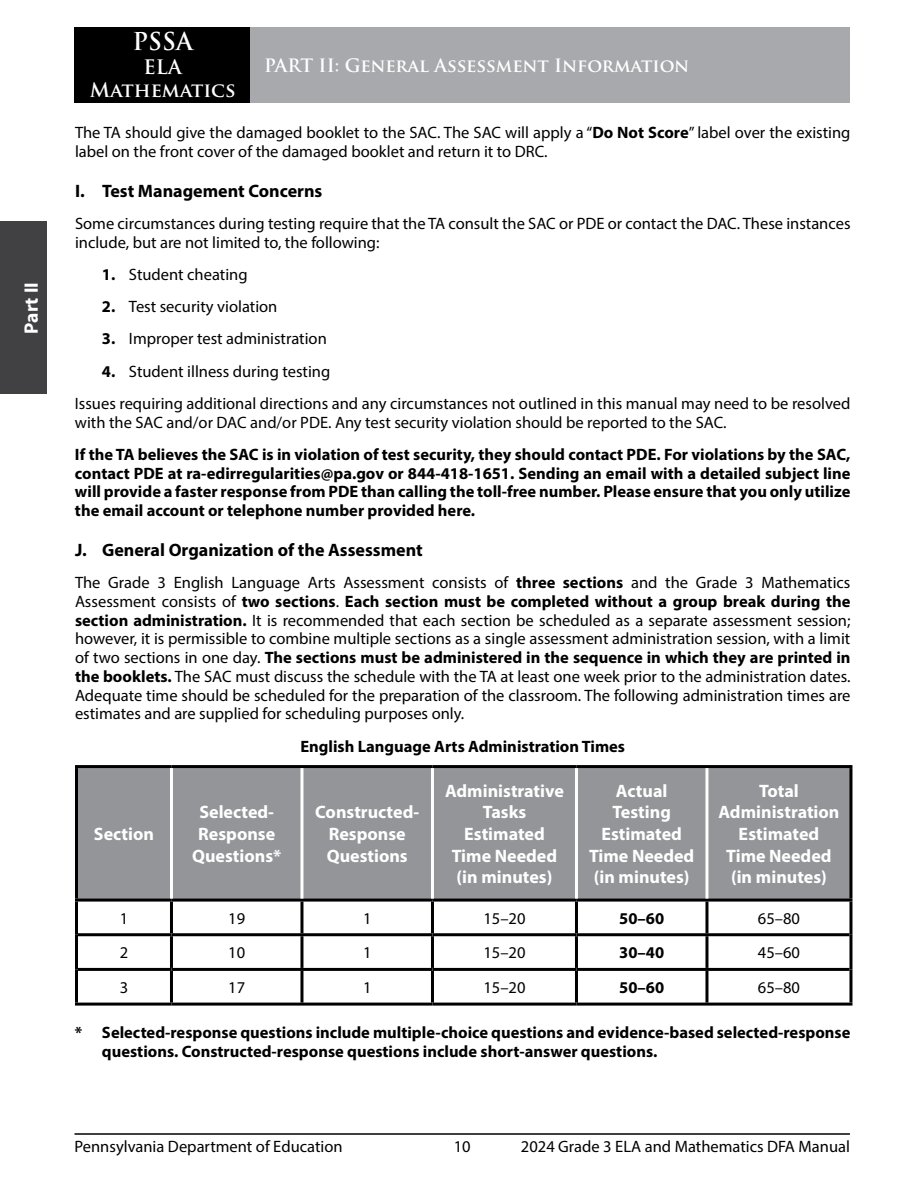
<style>
.page{position:relative;width:918px;height:1188px;background:#fff}
.page>*{position:absolute;margin:0;border:0;box-sizing:border-box;transform-origin:0 0}
.t1{font:700 24px "Trajan Pro";color:#fff}
.t2{font:700 19.5px/23.4px "Trajan Pro";color:#fff;text-align:center}
.t3{font:700 19.5px "Myriad Pro";color:#fff}
.t4{font:700 18px/21.6px "Myriad Pro";color:#fff;text-align:center}
.t5{font:700 18px "Myriad Pro";color:#000}
.t6{font:700 18px "Trajan Pro";color:#fff}
.t7{font:16.5px/18.8px "Myriad Pro";color:#000}
.t8{font:700 16.5px/18.8px "Myriad Pro";color:#000;text-align:justify}
.s1{font-weight:700}
</style>
<div class="page">
<div style="left:75px;top:27px;width:176px;height:76px;background:#000"></div>
<hr style="left:75px;top:1133px;width:775px;height:2px;background:#000">
<div style="left:251px;top:27px;width:599px;height:76px;background:#a7a9ac"></div>
<div style="left:0;top:222px;width:47px;height:172px;background:#414042"></div>
<div style="left:78px;top:768px;width:771px;height:131px;background:#939598"></div>
<hr style="left:170px;top:902px;width:3px;height:31px;background:#000">
<hr style="left:300px;top:902px;width:3px;height:31px;background:#000">
<hr style="left:431px;top:902px;width:3px;height:31px;background:#000">
<hr style="left:575px;top:902px;width:3px;height:31px;background:#000">
<hr style="left:705px;top:902px;width:3px;height:31px;background:#000">
<hr style="left:170px;top:936px;width:3px;height:32px;background:#000">
<hr style="left:300px;top:936px;width:3px;height:32px;background:#000">
<hr style="left:431px;top:936px;width:3px;height:32px;background:#000">
<hr style="left:575px;top:936px;width:3px;height:32px;background:#000">
<hr style="left:705px;top:936px;width:3px;height:32px;background:#000">
<hr style="left:170px;top:971px;width:3px;height:32px;background:#000">
<hr style="left:300px;top:971px;width:3px;height:32px;background:#000">
<hr style="left:431px;top:971px;width:3px;height:32px;background:#000">
<hr style="left:575px;top:971px;width:3px;height:32px;background:#000">
<hr style="left:705px;top:971px;width:3px;height:32px;background:#000">
<hr style="left:75px;top:765px;width:96px;height:3px;background:#000">
<hr style="left:171px;top:765px;width:131px;height:3px;background:#000">
<hr style="left:302px;top:765px;width:130px;height:3px;background:#000">
<hr style="left:75px;top:768px;width:3px;height:131px;background:#000">
<hr style="left:432px;top:765px;width:144px;height:3px;background:#000">
<hr style="left:576px;top:765px;width:131px;height:3px;background:#000">
<hr style="left:707px;top:765px;width:145px;height:3px;background:#000">
<hr style="left:849px;top:768px;width:3px;height:131px;background:#000">
<hr style="left:75px;top:899px;width:96px;height:3px;background:#000">
<hr style="left:171px;top:899px;width:131px;height:3px;background:#000">
<hr style="left:302px;top:899px;width:130px;height:3px;background:#000">
<hr style="left:432px;top:899px;width:144px;height:3px;background:#000">
<hr style="left:576px;top:899px;width:131px;height:3px;background:#000">
<hr style="left:707px;top:899px;width:145px;height:3px;background:#000">
<hr style="left:170px;top:768px;width:3px;height:131px;background:#fff">
<hr style="left:300px;top:768px;width:3px;height:131px;background:#fff">
<hr style="left:431px;top:768px;width:3px;height:131px;background:#fff">
<hr style="left:575px;top:768px;width:3px;height:131px;background:#fff">
<hr style="left:705px;top:768px;width:3px;height:131px;background:#fff">
<hr style="left:78px;top:933px;width:93px;height:3px;background:#000">
<hr style="left:171px;top:933px;width:131px;height:3px;background:#000">
<hr style="left:302px;top:933px;width:130px;height:3px;background:#000">
<hr style="left:432px;top:933px;width:144px;height:3px;background:#000">
<hr style="left:576px;top:933px;width:131px;height:3px;background:#000">
<hr style="left:707px;top:933px;width:142px;height:3px;background:#000">
<hr style="left:78px;top:968px;width:93px;height:3px;background:#000">
<hr style="left:171px;top:968px;width:131px;height:3px;background:#000">
<hr style="left:302px;top:968px;width:130px;height:3px;background:#000">
<hr style="left:432px;top:968px;width:144px;height:3px;background:#000">
<hr style="left:576px;top:968px;width:131px;height:3px;background:#000">
<hr style="left:707px;top:968px;width:142px;height:3px;background:#000">
<hr style="left:75px;top:1003px;width:96px;height:3px;background:#000">
<hr style="left:171px;top:1003px;width:131px;height:3px;background:#000">
<hr style="left:302px;top:1003px;width:130px;height:3px;background:#000">
<hr style="left:432px;top:1003px;width:144px;height:3px;background:#000">
<hr style="left:576px;top:1003px;width:131px;height:3px;background:#000">
<hr style="left:707px;top:1003px;width:145px;height:3px;background:#000">
<hr style="left:75px;top:902px;width:3px;height:33px;background:#000">
<hr style="left:849px;top:902px;width:3px;height:33px;background:#000">
<hr style="left:75px;top:935px;width:3px;height:34px;background:#000">
<hr style="left:849px;top:935px;width:3px;height:34px;background:#000">
<hr style="left:75px;top:969px;width:3px;height:34px;background:#000">
<hr style="left:849px;top:969px;width:3px;height:34px;background:#000">
<p class="t3" style="left:19px;top:334px;width:53px;rotate:-90deg">Part II</p>
<h1 class="t1" style="left:132px;top:27px;width:62px">PSSA</h1>
<p class="t2" style="left:90px;top:55px;width:147px">ELA<br>Mathematics</p>
<p class="t6" style="left:264px;top:54px;width:427px">PART II: General Assessment Information</p>
<p class="t7" style="left:75px;top:123px;width:777px">The TA should give the damaged booklet to the SAC. The SAC will apply a “<span class="s1">Do Not Score</span>” label over the existing label on the front cover of the damaged booklet and return it to DRC.</p>
<h2 class="t5" style="left:75px;top:179px;width:249px">I . Test Management Concerns</h2>
<p class="t7" style="left:75px;top:214px;width:777px">Some circumstances during testing require that the TA consult the SAC or PDE or contact the DAC. These instances include, but are not limited to, the following:</p>
<p class="t7" style="left:102px;top:265px;width:147px"><span class="s1">1 .</span> Student cheating</p>
<p class="t7" style="left:102px;top:297px;width:177px"><span class="s1">2 .</span> Test security violation</p>
<p class="t7" style="left:102px;top:329px;width:226px"><span class="s1">3 .</span> Improper test administration</p>
<p class="t7" style="left:102px;top:362px;width:230px"><span class="s1">4 .</span> Student illness during testing</p>
<p class="t7" style="left:75px;top:394px;width:777px">Issues requiring additional directions and any circumstances not outlined in this manual may need to be resolved with the SAC and/or DAC and/or PDE. Any test security violation should be reported to the SAC.</p>
<p class="t8" style="left:75px;top:445px;width:777px">If the TA believes the SAC is in violation of test security, they should contact PDE . For violations by the SAC, contact PDE at ra-edirregularities@pa .gov or 844-418-1651 . Sending an email with a detailed subject line will provide a faster response from PDE than calling the toll-free number . Please ensure that you only utilize the email account or telephone number provided here .</p>
<h2 class="t5" style="left:75px;top:538px;width:349px">J . General Organization of the Assessment</h2>
<p class="t7" style="left:75px;top:573px;width:777px;text-align:justify">The Grade 3 English Language Arts Assessment consists of <span class="s1">three sections</span> and the Grade 3 Mathematics Assessment consists of <span class="s1">two sections</span>. <span class="s1">Each section must be completed without a group break during the section administration .</span> It is recommended that each section be scheduled as a separate assessment session; however, it is permissible to combine multiple sections as a single assessment administration session, with a limit of two sections in one day. <span class="s1">The sections must be administered in the sequence in which they are printed in the booklets .</span> The SAC must discuss the schedule with the TA at least one week prior to the administration dates.<br>Adequate time should be scheduled for the preparation of the classroom. The following administration times are estimates and are supplied for scheduling purposes only.</p>
<p class="t8" style="left:300px;top:736px;width:326px">English Language Arts Administration Times</p>
<p class="t4" style="left:94px;top:823px;width:62px">Section</p>
<p class="t4" style="left:192px;top:801px;width:91px">Selected-<br>Response<br>Questions*</p>
<p class="t4" style="left:315px;top:801px;width:105px">Constructed-<br>Response<br>Questions</p>
<p class="t4" style="left:445px;top:779px;width:120px">Administrative<br>Tasks<br>Estimated<br>Time Needed (in minutes)</p>
<p class="t4" style="left:589px;top:779px;width:107px">Actual<br>Testing<br>Estimated<br>Time Needed (in minutes)</p>
<p class="t4" style="left:718px;top:779px;width:123px">Total<br>Administration<br>Estimated<br>Time Needed (in minutes)</p>
<p class="t7" style="left:120px;top:908px;width:10px">1</p>
<p class="t7" style="left:228px;top:908px;width:18px">19</p>
<p class="t7" style="left:363px;top:908px;width:10px">1</p>
<p class="t7" style="left:483px;top:908px;width:44px">15–20</p>
<p class="t8" style="left:619px;top:908px;width:46px">50–60</p>
<p class="t7" style="left:758px;top:908px;width:44px">65–80</p>
<p class="t7" style="left:120px;top:943px;width:10px">2</p>
<p class="t7" style="left:228px;top:943px;width:18px">10</p>
<p class="t7" style="left:363px;top:943px;width:10px">1</p>
<p class="t7" style="left:483px;top:943px;width:44px">15–20</p>
<p class="t8" style="left:619px;top:943px;width:46px">30–40</p>
<p class="t7" style="left:758px;top:943px;width:44px">45–60</p>
<p class="t7" style="left:120px;top:978px;width:10px">3</p>
<p class="t7" style="left:228px;top:978px;width:18px">17</p>
<p class="t7" style="left:363px;top:978px;width:10px">1</p>
<p class="t7" style="left:483px;top:978px;width:44px">15–20</p>
<p class="t8" style="left:619px;top:977px;width:46px">50–60</p>
<p class="t7" style="left:758px;top:978px;width:44px">65–80</p>
<p class="t8" style="left:102px;top:1022px;width:750px;text-indent:-27px">* Selected-response questions include multiple-choice questions and evidence-based selected-response questions . Constructed-response questions include short-answer questions .</p>
<p class="t7" style="left:75px;top:1137px;width:270px">Pennsylvania Department of Education</p>
<p class="t7" style="left:454px;top:1137px;width:18px">10</p>
<p class="t7" style="left:521px;top:1137px;width:331px">2024 Grade 3 ELA and Mathematics DFA Manual</p>
</div>
